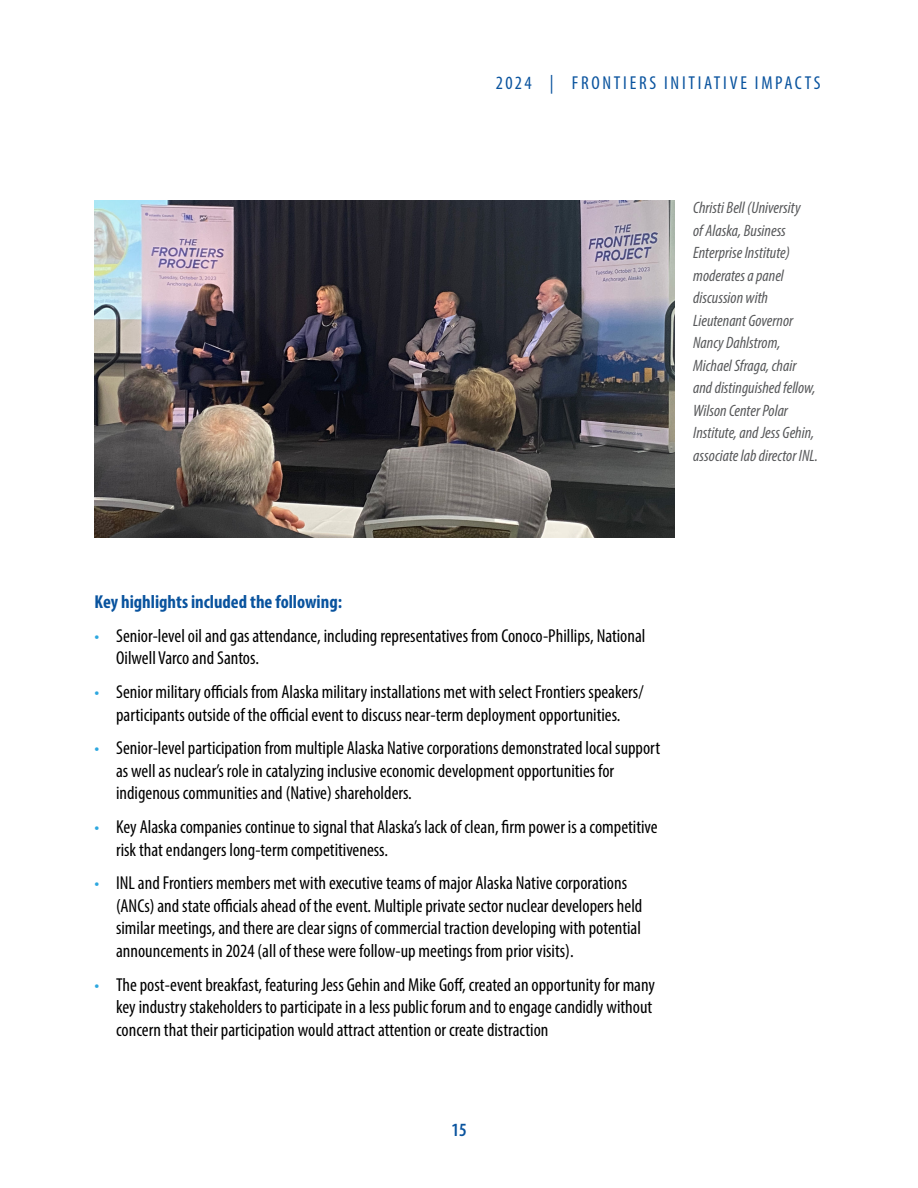
<style>
.page{position:relative;width:918px;height:1188px;background:#fff}
.page>*{position:absolute;margin:0;border:0;box-sizing:border-box;transform-origin:0 0}
.t1{font:condensed 18.75px/22.5px "Myriad Pro";color:#000}
.t2{font:700 condensed 18.75px "Myriad Pro";color:#09539e}
.t3{font:condensed 18.75px "Myriad Pro";letter-spacing:.145em;color:#09539e}
.t4{font:600 condensed 18.75px "Myriad Pro";color:#09539e}
.t5{font:italic condensed 16.5px/22.5px "Myriad Pro";color:#58595b}
.s1{color:#2da7df}
</style>
<div class="page">
<img style="left:94px;top:201px;width:580px;height:337px">
<p class="t3" style="left:496px;top:72px;width:326px">2024 | FRONTIERS INITIATIVE IMPACTS</p>
<p class="t5" style="left:693px;top:196px;width:126px">Christi Bell (University<br>of Alaska, Business<br>Enterprise Institute) moderates a panel discussion with<br>Lieutenant Governor<br>Nancy Dahlstrom,<br>Michael Sfraga, chair and distinguished fellow,<br>Wilson Center Polar<br>Institute, and Jess Gehin, associate lab director INL.</p>
<p class="t2" style="left:94px;top:590px;width:249px">Key highlights included the following:</p>
<p class="t1" style="left:116px;top:624px;width:531px;text-indent:-22px"><span class="s1">•</span> Senior-level oil and gas attendance, including representatives from Conoco-Phillips, National<br>Oilwell Varco and Santos.</p>
<p class="t1" style="left:94px;top:680px;width:551px;text-align:center"><span class="s1">•</span> Senior military officials from Alaska military installations met with select Frontiers speakers/ participants outside of the official event to discuss near-term deployment opportunities.</p>
<p class="t1" style="left:116px;top:737px;width:546px;text-indent:-22px"><span class="s1">•</span> Senior-level participation from multiple Alaska Native corporations demonstrated local support as well as nuclear’s role in catalyzing inclusive economic development opportunities for indigenous communities and (Native) shareholders.</p>
<p class="t1" style="left:116px;top:815px;width:543px;text-indent:-22px"><span class="s1">•</span> Key Alaska companies continue to signal that Alaska’s lack of clean, firm power is a competitive risk that endangers long-term competitiveness.</p>
<p class="t1" style="left:116px;top:872px;width:528px;text-indent:-22px"><span class="s1">•</span> INL and Frontiers members met with executive teams of major Alaska Native corporations (ANCs) and state officials ahead of the event. Multiple private sector nuclear developers held similar meetings, and there are clear signs of commercial traction developing with potential announcements in 2024 (all of these were follow-up meetings from prior visits).</p>
<p class="t1" style="left:116px;top:973px;width:540px;text-indent:-22px"><span class="s1">•</span> The post-event breakfast, featuring Jess Gehin and Mike Goff, created an opportunity for many key industry stakeholders to participate in a less public forum and to engage candidly without concern that their participation would attract attention or create distraction</p>
<p class="t4" style="left:451px;top:1118px;width:17px">15</p>
</div>
